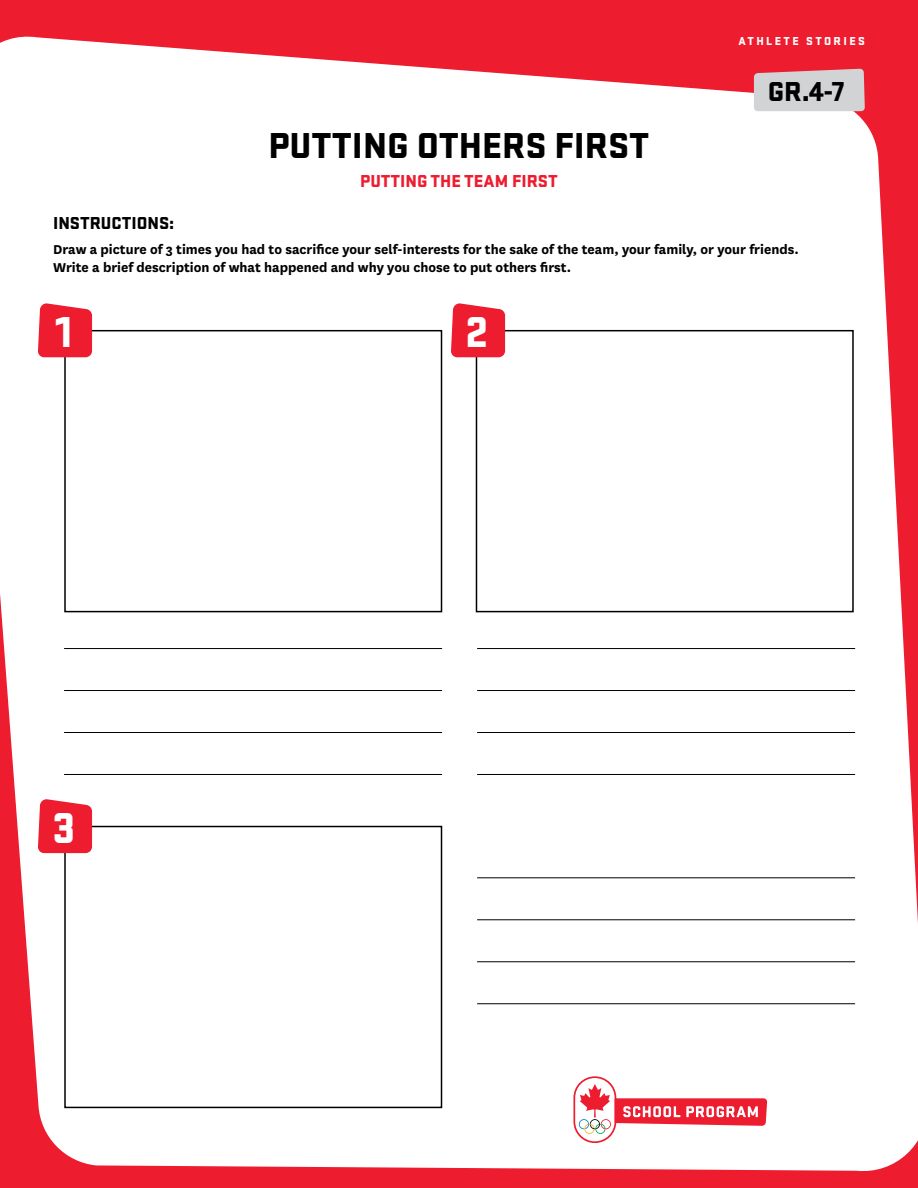
<style>
.page{position:relative;width:918px;height:1188px;background:#ed1c2f}
.page>*{position:absolute;margin:0;border:0;box-sizing:border-box;transform-origin:0 0}
.Titre_rouge_-_text_s{font:900 45px "Stratum 2";color:#fff}
.Titre_-_blanc{font:900 37.5px "Stratum 2";color:#000}
.t1{font:900 28.5px "Stratum 2";color:#000}
.Titre_rouge_-_text_s-2{font:900 18px "Stratum 2";color:#ed1c2f}
.Titre_noir{font:900 18px "Stratum 2";color:#000}
.Titre_noir-2{font:700 15px/18px "National";color:#000}
.t2{font:900 12px "Stratum 2";letter-spacing:.2em;color:#fff}
</style>
<div class="page">
<div style="left:0;top:36px;width:918px;height:1135px;background:#fff"></div>
<svg style="left:573px;top:1076px;width:194px;height:67px"></svg>
<div style="left:64px;top:330px;width:378px;height:282px;border:2px solid #000"></div>
<div style="left:476px;top:330px;width:378px;height:282px;border:2px solid #000"></div>
<div style="left:64px;top:826px;width:378px;height:282px;border:2px solid #000"></div>
<svg style="left:38px;top:303px;width:54px;height:54px"></svg>
<svg style="left:38px;top:799px;width:54px;height:54px"></svg>
<svg style="left:451px;top:303px;width:54px;height:54px"></svg>
<div style="left:754px;top:69px;width:111px;height:42px;background:#d1d3d5"></div>
<hr style="left:64px;top:648px;width:378px;height:1px;background:#000">
<hr style="left:477px;top:648px;width:378px;height:1px;background:#000">
<hr style="left:477px;top:878px;width:378px;height:1px;background:#000">
<hr style="left:64px;top:690px;width:378px;height:1px;background:#000">
<hr style="left:477px;top:690px;width:378px;height:1px;background:#000">
<hr style="left:477px;top:920px;width:378px;height:1px;background:#000">
<hr style="left:64px;top:732px;width:378px;height:1px;background:#000">
<hr style="left:477px;top:732px;width:378px;height:1px;background:#000">
<hr style="left:477px;top:962px;width:378px;height:1px;background:#000">
<hr style="left:64px;top:774px;width:378px;height:1px;background:#000">
<hr style="left:477px;top:774px;width:378px;height:1px;background:#000">
<hr style="left:477px;top:1003px;width:378px;height:1px;background:#000">
<p class="t2" style="left:738px;top:33px;width:128px">ATHLETE STORIES</p>
<p class="Titre_-_blanc" style="left:268px;top:118px;width:383px">PUTTING OTHERS FIRST</p>
<p class="Titre_rouge_-_text_s-2" style="left:360px;top:168px;width:199px">PUTTING THE TEAM FIRST</p>
<p class="t1" style="left:768px;top:71px;width:78px">GR.4-7</p>
<p class="Titre_noir" style="left:53px;top:210px;width:123px">INSTRUCTIONS:</p>
<p class="Titre_noir-2" style="left:53px;top:239px;width:747px">Draw a picture of 3 times you had to sacrifice your self-interests for the sake of the team, your family, or your friends.<br>Write a brief description of what happened and why you chose to put others first.</p>
<p class="Titre_rouge_-_text_s" style="left:55px;top:299px;width:19px">1</p>
<p class="Titre_rouge_-_text_s" style="left:53px;top:795px;width:24px">3</p>
<p class="Titre_rouge_-_text_s" style="left:466px;top:299px;width:25px">2</p>
</div>
